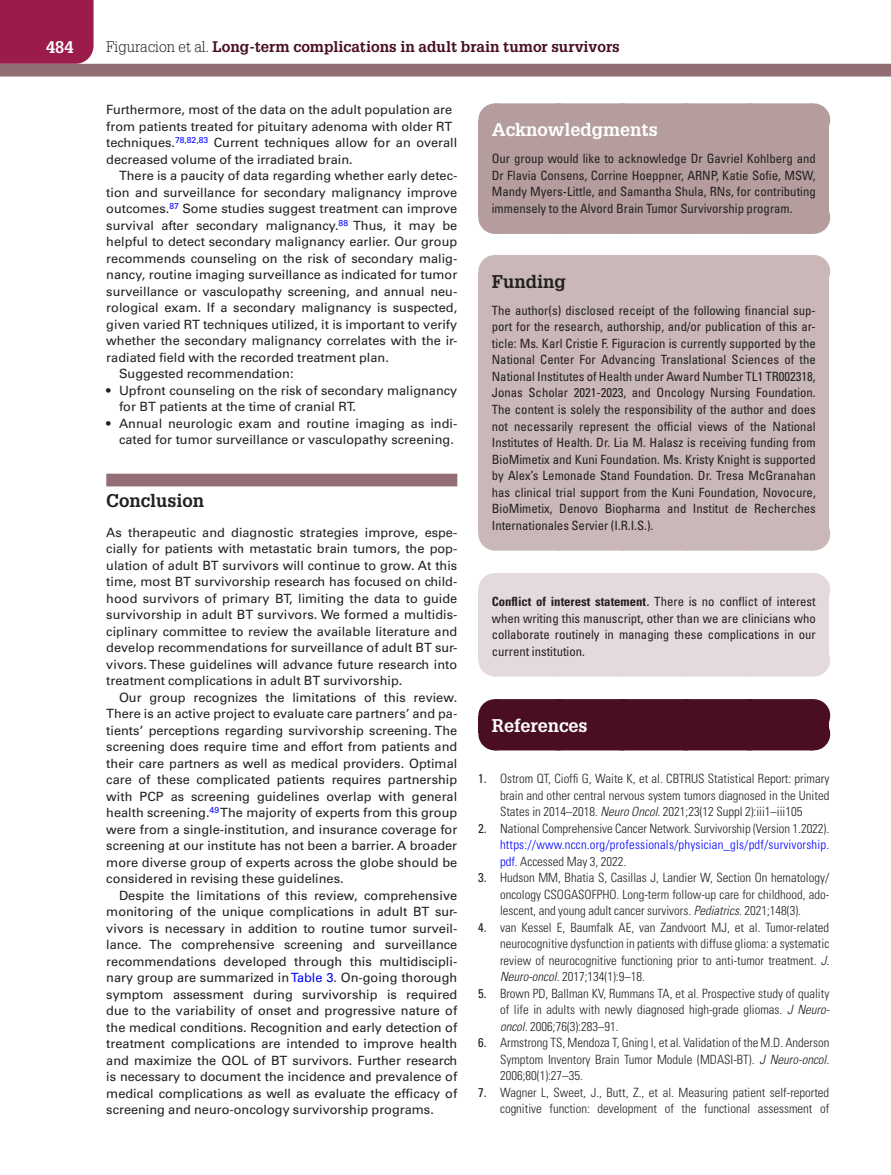
<style>
.page{position:relative;width:891px;height:1175px;background:#fff}
.page>*{position:absolute;margin:0;border:0;box-sizing:border-box;transform-origin:0 0}
.t1{font:700 18px "Glypha LT Std";color:#fff}
.t2{font:700 18px "Glypha LT Std";color:#231f20}
.t3{font:700 16.5px "Glypha LT Std";color:#fff}
.t4{font:700 15px "Glypha LT Std";color:#490e24}
.t5{font:12.75px/16.5px "Univers LT Std";color:#231f20;text-align:justify}
.t6{font:300 condensed 12.75px/16.5px "Univers LT Std";color:#231f20;text-align:justify}
.t7{font:condensed 12.75px/16.5px "Univers LT Std";color:#231f20;text-align:justify}
.s1{font-weight:300;color:#231f20}
.s2{color:#00f}
.s3{font-weight:700}
.s4{font-style:italic;font-stretch:normal}
.s5{font-weight:400}
.s6{font-style:italic}
</style>
<div class="page">
<div style="left:0;top:64px;width:891px;height:12px;background:#926d73"></div>
<div style="left:0;top:0;width:94px;height:64px;background:#9b1c4b"></div>
<div style="left:106px;top:473px;width:351px;height:13px;background:#926d73"></div>
<div style="left:478px;top:120px;width:351px;height:32px;background:#b59d9e"></div>
<div style="left:495px;top:103px;width:318px;height:33px;background:#b59d9e"></div>
<svg style="left:558px;top:103px;width:223px;height:1px"></svg>
<hr style="left:813px;top:103px;width:1px;height:33px;background:#b59d9e">
<div style="left:478px;top:150px;width:351px;height:66px;background:#b59d9e"></div>
<div style="left:495px;top:201px;width:318px;height:33px;background:#b59d9e"></div>
<hr style="left:813px;top:201px;width:1px;height:33px;background:#b59d9e">
<div style="left:478px;top:272px;width:351px;height:33px;background:#cab8b9"></div>
<div style="left:495px;top:255px;width:318px;height:33px;background:#cab8b9"></div>
<hr style="left:813px;top:255px;width:1px;height:33px;background:#cab8b9">
<div style="left:478px;top:303px;width:351px;height:230px;background:#cab8b9"></div>
<div style="left:495px;top:517px;width:318px;height:33px;background:#cab8b9"></div>
<hr style="left:813px;top:517px;width:1px;height:33px;background:#cab8b9">
<div style="left:478px;top:589px;width:351px;height:70px;background:#e4dadb"></div>
<div style="left:495px;top:573px;width:318px;height:33px;background:#e4dadb"></div>
<hr style="left:813px;top:573px;width:1px;height:33px;background:#e4dadb">
<div style="left:495px;top:643px;width:318px;height:33px;background:#e4dadb"></div>
<hr style="left:813px;top:643px;width:1px;height:33px;background:#e4dadb">
<div style="left:478px;top:716px;width:351px;height:16px;background:#490e24"></div>
<div style="left:495px;top:699px;width:318px;height:33px;background:#490e24"></div>
<hr style="left:813px;top:699px;width:1px;height:33px;background:#490e24">
<div style="left:495px;top:717px;width:318px;height:33px;background:#490e24"></div>
<svg style="left:561px;top:699px;width:220px;height:1px"></svg>
<hr style="left:813px;top:717px;width:1px;height:33px;background:#490e24">
<p class="t3" style="left:46px;top:37px;width:29px">484</p>
<p class="t4" style="left:106px;top:37px;width:515px"><span class="s1">Figuracion et al.</span> Long-term complications in adult brain tumor survivors</p>
<p class="t5" style="left:106px;top:102px;width:353px;text-align:left">Furthermore, most of the data on the adult population are from patients treated for pituitary adenoma with older RT techniques.<sup>78</sup><sup>,</sup><sup>82</sup><sup>,</sup><sup>83</sup> Current techniques allow for an overall decreased volume of the irradiated brain.</p>
<p class="t5" style="left:119px;top:168px;width:340px">There is a paucity of data regarding whether early detec-</p>
<p class="t5" style="left:106px;top:184px;width:353px">tion and surveillance for secondary malignancy improve</p>
<p class="t5" style="left:106px;top:201px;width:353px">outcomes.<sup>87</sup> Some studies suggest treatment can improve</p>
<p class="t5" style="left:106px;top:217px;width:353px">survival after secondary malignancy.<sup>88</sup> Thus, it may be</p>
<p class="t5" style="left:106px;top:234px;width:352px">helpful to detect secondary malignancy earlier. Our group</p>
<p class="t5" style="left:106px;top:250px;width:353px">recommends counseling on the risk of secondary malig-</p>
<p class="t5" style="left:106px;top:267px;width:353px">nancy, routine imaging surveillance as indicated for tumor</p>
<p class="t5" style="left:106px;top:283px;width:352px">surveillance or vasculopathy screening, and annual neu-</p>
<p class="t5" style="left:106px;top:300px;width:353px">rological exam. If a secondary malignancy is suspected,</p>
<p class="t5" style="left:106px;top:316px;width:352px">given varied RT techniques utilized, it is important to verify</p>
<p class="t5" style="left:106px;top:333px;width:352px">whether the secondary malignancy correlates with the ir-</p>
<p class="t5" style="left:106px;top:349px;width:284px">radiated field with the recorded treatment plan.</p>
<p class="t5" style="left:119px;top:366px;width:176px">Suggested recommendation:</p>
<p class="t5" style="left:119px;top:382px;width:340px;text-indent:-13px">• Upfront counseling on the risk of secondary malignancy for BT patients at the time of cranial RT.</p>
<p class="t5" style="left:106px;top:415px;width:352px;text-align:right">• Annual neurologic exam and routine imaging as indi&shy;cated for tumor surveillance or vasculopathy screening.</p>
<h1 class="t2" style="left:106px;top:490px;width:100px">Conclusion</h1>
<p class="t5" style="left:106px;top:524px;width:353px">As therapeutic and diagnostic strategies improve, espe&shy;cially for patients with metastatic brain tumors, the pop&shy;ulation of adult BT survivors will continue to grow. At this time, most BT survivorship research has focused on child&shy;hood survivors of primary BT, limiting the data to guide survivorship in adult BT survivors. We formed a multidis&shy;ciplinary committee to review the available literature and develop recommendations for surveillance of adult BT sur&shy;vivors. These guidelines will advance future research into treatment complications in adult BT survivorship.</p>
<p class="t5" style="left:106px;top:689px;width:353px;text-indent:13px">Our group recognizes the limitations of this review.<br>There is an active project to evaluate care partners’ and pa&shy;tients’ perceptions regarding survivorship screening. The screening does require time and effort from patients and their care partners as well as medical providers. Optimal care of these complicated patients requires partnership with PCP as screening guidelines overlap with general health screening.<sup>49</sup> The majority of experts from this group were from a single-institution, and insurance coverage for screening at our institute has not been a barrier. A broader more diverse group of experts across the globe should be considered in revising these guidelines.</p>
<p class="t5" style="left:106px;top:887px;width:353px;text-indent:13px">Despite the limitations of this review, comprehensive monitoring of the unique complications in adult BT sur&shy;vivors is necessary in addition to routine tumor surveil&shy;lance. The comprehensive screening and surveillance recommendations developed through this multidiscipli&shy;nary group are summarized in <span class="s2">Table 3</span>. On-going thorough symptom assessment during survivorship is required due to the variability of onset and progressive nature of the medical conditions. Recognition and early detection of treatment complications are intended to improve health and maximize the QOL of BT survivors. Further research is necessary to document the incidence and prevalence of medical complications as well as evaluate the efficacy of screening and neuro-oncology survivorship programs.</p>
<h1 class="t1" style="left:492px;top:119px;width:168px">Acknowledgments</h1>
<p class="t7" style="left:492px;top:150px;width:326px">Our group would like to acknowledge Dr Gavriel Kohlberg and Dr Flavia Consens, Corrine Hoeppner, ARNP, Katie Sofie, MSW, Mandy Myers-Little, and Samantha Shula, RNs, for contributing immensely to the Alvord Brain Tumor Survivorship program.</p>
<h1 class="t2" style="left:492px;top:270px;width:76px">Funding</h1>
<p class="t7" style="left:492px;top:302px;width:326px">The author(s) disclosed receipt of the following financial sup&shy;port for the research, authorship, and/or publication of this ar&shy;ticle: Ms. Karl Cristie F. Figuracion is currently supported by the National Center For Advancing Translational Sciences of the National Institutes of Health under Award Number TL1 TR002318, Jonas Scholar 2021-2023, and Oncology Nursing Foundation.<br>The content is solely the responsibility of the author and does not necessarily represent the official views of the National Institutes of Health. Dr. Lia M. Halasz is receiving funding from BioMimetix and Kuni Foundation. Ms. Kristy Knight is supported by Alex’s Lemonade Stand Foundation. Dr. Tresa McGranahan has clinical trial support from the Kuni Foundation, Novocure, BioMimetix, Denovo Biopharma and Institut de Recherches Internationales Servier (I.R.I.S.).</p>
<p class="t7" style="left:492px;top:593px;width:326px"><span class="s3">Conflict of interest statement</span><span class="s4">.</span> There is no conflict of interest when writing this manuscript, other than we are clinicians who collaborate routinely in managing these complications in our current institution.</p>
<h1 class="t1" style="left:492px;top:714px;width:97px">References</h1>
<p class="t6" style="left:500px;top:770px;width:331px;text-indent:-22px"><span class="s5">1.</span> Ostrom QT, Cioffi G, Waite K, et al. CBTRUS Statistical Report: primary brain and other central nervous system tumors diagnosed in the United States in 2014–2018. <span class="s6">Neuro Oncol</span>. 2021;23(12 Suppl 2):iii1–iii105</p>
<p class="t6" style="left:500px;top:820px;width:331px;text-indent:-22px"><span class="s5">2.</span> National Comprehensive Cancer Network. Survivorship (Version 1.2022). <span class="s2">https://www.nccn.org/professionals/physician_gls/pdf/survivorship. pdf</span>. Accessed May 3, 2022.</p>
<p class="t6" style="left:500px;top:869px;width:331px;text-indent:-22px"><span class="s5">3.</span> Hudson MM, Bhatia S, Casillas J, Landier W, Section On hematology/ oncology CSOGASOFPHO. Long-term follow-up care for childhood, ado&shy;lescent, and young adult cancer survivors. <span class="s6">Pediatrics</span>. 2021;148(3).</p>
<p class="t6" style="left:500px;top:919px;width:331px;text-indent:-22px"><span class="s5">4.</span> van Kessel E, Baumfalk AE, van Zandvoort MJ, et al. Tumor-related neurocognitive dysfunction in patients with diffuse glioma: a systematic review of neurocognitive functioning prior to anti-tumor treatment. <span class="s6">J.<br>Neuro-oncol</span>. 2017;134(1):9–18.</p>
<p class="t6" style="left:500px;top:985px;width:331px;text-indent:-22px"><span class="s5">5.</span> Brown PD, Ballman KV, Rummans TA, et al. Prospective study of quality of life in adults with newly diagnosed high-grade gliomas. <span class="s6">J Neuro&shy;oncol</span>. 2006;76(3):283–91.</p>
<p class="t6" style="left:500px;top:1034px;width:331px;text-indent:-22px"><span class="s5">6.</span> Armstrong TS, Mendoza T, Gning I, et al. Validation of the M.D. Anderson Symptom Inventory Brain Tumor Module (MDASI-BT). <span class="s6">J Neuro-oncol</span>.<br>2006;80(1):27–35.</p>
<p class="t6" style="left:478px;top:1084px;width:353px;text-align:right"><span class="s5">7.</span> Wagner L, Sweet, J., Butt, Z., et al. Measuring patient self-reported cognitive function: development of the functional assessment of</p>
</div>
